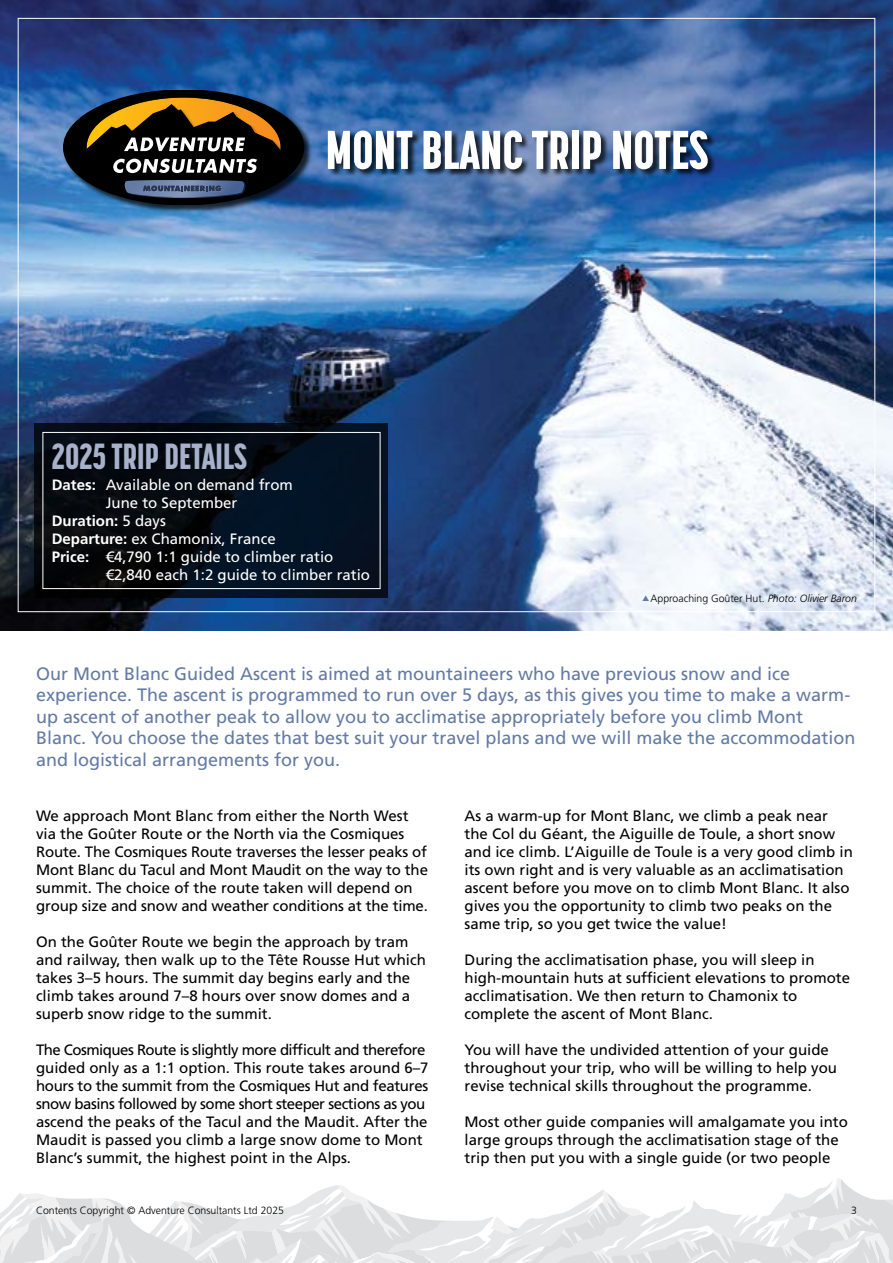
<style>
.page{position:relative;width:893px;height:1263px;background:#fff}
.page>*{position:absolute;margin:0;border:0;box-sizing:border-box;transform-origin:0 0}
.t1{font:800 54px "Korolev Compressed";color:#fff}
.t2{font:800 36px "Korolev Compressed";color:#a8b1ca}
.t3{font:18px/21.6px "Frutiger LT Std";color:#637ba4}
.t4{font:15px/18px "Frutiger LT Std";color:#000}
.t5{font:15px "Frutiger LT Std";color:#fff}
.t6{font:700 15px "Frutiger LT Std";color:#fff}
.t7{font:300 10.5px "Frutiger LT Std";color:#000}
.s1{font-weight:700}
.s2{font-weight:400}
.s3{font-style:italic}
</style>
<div class="page">
<svg style="left:0;top:1178px;width:893px;height:85px"></svg>
<img style="left:0;top:0;width:893px;height:630px">
<div style="left:63px;top:90px;width:249px;height:123px;background:#000;opacity:.75"></div>
<svg style="left:63px;top:90px;width:241px;height:115px;background:#3d403f"></svg>
<div style="left:329px;top:131px;width:387px;height:46px;background:#000;opacity:.75"></div>
<svg style="left:34px;top:423px;width:354px;height:174px;background:#040d17"></svg>
<div style="left:43px;top:432px;width:337px;height:157px;border:1px solid #fff"></div>
<svg style="left:643px;top:595px;width:6px;height:6px"></svg>
<h1 class="t1" style="left:326px;top:118px;width:384px">MONT BLANC TRIP NOTES</h1>
<h2 class="t2" style="left:52px;top:435px;width:197px">2025 TRIP DETAILS</h2>
<p class="t5" style="left:52px;top:476px;width:243px"><span class="s1">Dates:</span> Available on demand from</p>
<p class="t5" style="left:106px;top:494px;width:133px">June to September</p>
<p class="t6" style="left:52px;top:512px;width:116px">Duration: <span class="s2">5 days</span></p>
<p class="t5" style="left:52px;top:530px;width:225px"><span class="s1">Departure:</span> ex Chamonix, France</p>
<p class="t5" style="left:52px;top:548px;width:283px"><span class="s1">Price:</span> €4,790 1:1 guide to climber ratio</p>
<p class="t5" style="left:106px;top:566px;width:266px">€2,840 each 1:2 guide to climber ratio</p>
<p class="t7" style="left:651px;top:593px;width:208px">Approaching Goûter Hut. <span class="s3">Photo: Olivier Baron</span></p>
<p class="t3" style="left:36px;top:663px;width:821px">Our Mont Blanc Guided Ascent is aimed at mountaineers who have previous snow and ice experience. The ascent is programmed to run over 5 days, as this gives you time to make a warm&shy;up ascent of another peak to allow you to acclimatise appropriately before you climb Mont Blanc. You choose the dates that best suit your travel plans and we will make the accommodation and logistical arrangements for you.</p>
<p class="t4" style="left:36px;top:807px;width:393px">We approach Mont Blanc from either the North West via the Goûter Route or the North via the Cosmiques Route. The Cosmiques Route traverses the lesser peaks of Mont Blanc du Tacul and Mont Maudit on the way to the summit. The choice of the route taken will depend on group size and snow and weather conditions at the time.</p>
<p class="t4" style="left:36px;top:933px;width:391px">On the Goûter Route we begin the approach by tram and railway, then walk up to the Tête Rousse Hut which takes 3–5 hours. The summit day begins early and the climb takes around 7–8 hours over snow domes and a superb snow ridge to the summit.</p>
<p class="t4" style="left:36px;top:1041px;width:394px">The Cosmiques Route is slightly more difficult and therefore guided only as a 1:1 option. This route takes around 6–7 hours to the summit from the Cosmiques Hut and features snow basins followed by some short steeper sections as you ascend the peaks of the Tacul and the Maudit. After the Maudit is passed you climb a large snow dome to Mont Blanc’s summit, the highest point in the Alps.</p>
<p class="t4" style="left:464px;top:807px;width:390px">As a warm-up for Mont Blanc, we climb a peak near the Col du Géant, the Aiguille de Toule, a short snow and ice climb. L’Aiguille de Toule is a very good climb in its own right and is very valuable as an acclimatisation ascent before you move on to climb Mont Blanc. It also gives you the opportunity to climb two peaks on the same trip, so you get twice the value!</p>
<p class="t4" style="left:464px;top:951px;width:387px">During the acclimatisation phase, you will sleep in high-mountain huts at sufficient elevations to promote acclimatisation. We then return to Chamonix to complete the ascent of Mont Blanc.</p>
<p class="t4" style="left:464px;top:1041px;width:374px">You will have the undivided attention of your guide throughout your trip, who will be willing to help you revise technical skills throughout the programme.</p>
<p class="t4" style="left:464px;top:1113px;width:385px">Most other guide companies will amalgamate you into large groups through the acclimatisation stage of the trip then put you with a single guide (or two people</p>
<p class="t7" style="left:36px;top:1204px;width:250px">Contents Copyright © Adventure Consultants Ltd 2025</p>
<p class="t7" style="left:851px;top:1204px;width:7px">3</p>
</div>
